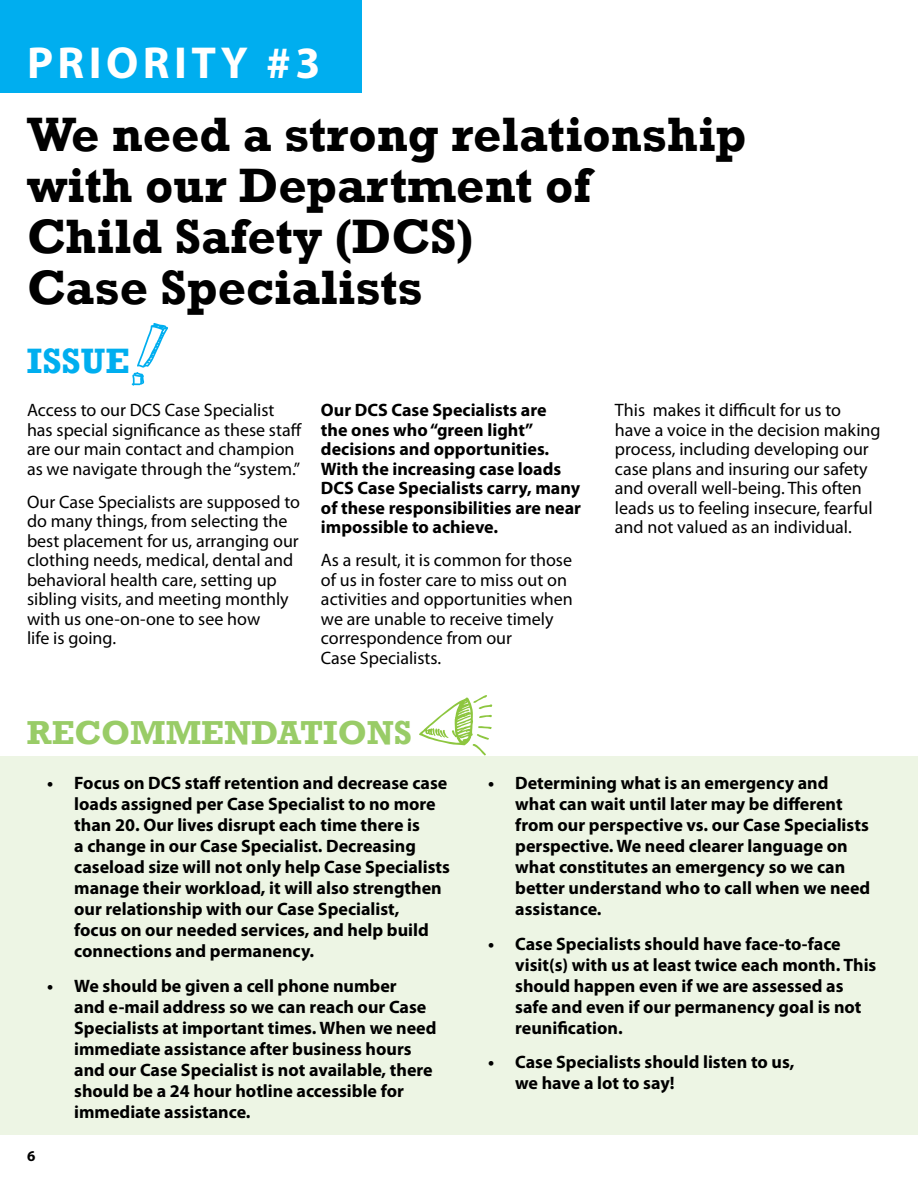
<style>
.page{position:relative;width:918px;height:1188px;background:#fff}
.page>*{position:absolute;margin:0;border:0;box-sizing:border-box;transform-origin:0 0}
.t1{font:700 49.5px/51px "Rockwell";color:#000}
.t2{font:700 45px "Myriad Pro";color:#fff}
.t3{font:700 36.15px "Rockwell";color:#00aeef}
.t4{font:700 34.05px "Rockwell";color:#99cc67}
.t5{font:700 18px/21px "Myriad Pro";color:#000}
.t6{font:18px/19.5px "Myriad Pro";color:#000}
.t7{font:700 15px "Myriad Pro";color:#000}
</style>
<div class="page">
<div style="left:0;top:757px;width:918px;height:378px;background:#edf5e4"></div>
<div style="left:0;top:0;width:362px;height:93px;background:#00aeef"></div>
<svg style="left:419px;top:695px;width:73px;height:61px"></svg>
<svg style="left:132px;top:323px;width:36px;height:63px"></svg>
<h2 class="t2" style="left:27px;top:33px;width:29px">PRIORITY</h2>
<h2 class="t2" style="left:266px;top:33px;width:56px">#3</h2>
<h1 class="t1" style="left:27px;top:109px;width:721px">We need a strong relationship with our Department of<br>Child Safety (DCS)<br>Case Specialists</h1>
<h3 class="t3" style="left:27px;top:339px;width:104px">ISSUE</h3>
<p class="t6" style="left:27px;top:400px;width:276px">Access to our DCS Case Specialist has special significance as these staff are our main contact and champion as we navigate through the “system.”</p>
<p class="t6" style="left:27px;top:492px;width:275px">Our Case Specialists are supposed to do many things, from selecting the best placement for us, arranging our clothing needs, medical, dental and behavioral health care, setting up sibling visits, and meeting monthly with us one-on-one to see how<br>life is going.</p>
<p class="t5" style="left:321px;top:400px;width:262px;line-height:19.5px">Our DCS Case Specialists are<br>the ones who “green light” decisions and opportunities.<br>With the increasing case loads<br>DCS Case Specialists carry, many of these responsibilities are near impossible to achieve.</p>
<p class="t6" style="left:321px;top:550px;width:253px">As a result, it is common for those of us in foster care to miss out on activities and opportunities when we are unable to receive timely correspondence from our<br>Case Specialists.</p>
<h3 class="t4" style="left:27px;top:712px;width:386px">RECOMMENDATIONS</h3>
<p class="t6" style="left:615px;top:400px;width:267px">This makes it difficult for us to have a voice in the decision making process, including developing our case plans and insuring our safety and overall well-being. This often leads us to feeling insecure, fearful and not valued as an individual.</p>
<p class="t5" style="left:74px;top:772px;width:377px;text-indent:-27px">• Focus on DCS staff retention and decrease case loads assigned per Case Specialist to no more than 20. Our lives disrupt each time there is<br>a change in our Case Specialist. Decreasing caseload size will not only help Case Specialists manage their workload, it will also strengthen our relationship with our Case Specialist,<br>focus on our needed services, and help build connections and permanency.</p>
<p class="t5" style="left:74px;top:975px;width:364px;text-indent:-27px">• We should be given a cell phone number<br>and e-mail address so we can reach our Case Specialists at important times. When we need immediate assistance after business hours and our Case Specialist is not available, there should be a 24 hour hotline accessible for immediate assistance.</p>
<p class="t7" style="left:27px;top:1146px;width:10px">6</p>
<p class="t5" style="left:515px;top:772px;width:357px;text-indent:-27px">• Determining what is an emergency and what can wait until later may be different from our perspective vs. our Case Specialists perspective. We need clearer language on what constitutes an emergency so we can better understand who to call when we need assistance.</p>
<p class="t5" style="left:515px;top:933px;width:363px;text-indent:-27px">• Case Specialists should have face-to-face visit(s) with us at least twice each month. This should happen even if we are assessed as safe and even if our permanency goal is not reunification.</p>
<p class="t5" style="left:515px;top:1051px;width:281px;text-indent:-27px">• Case Specialists should listen to us, we have a lot to say!</p>
</div>
